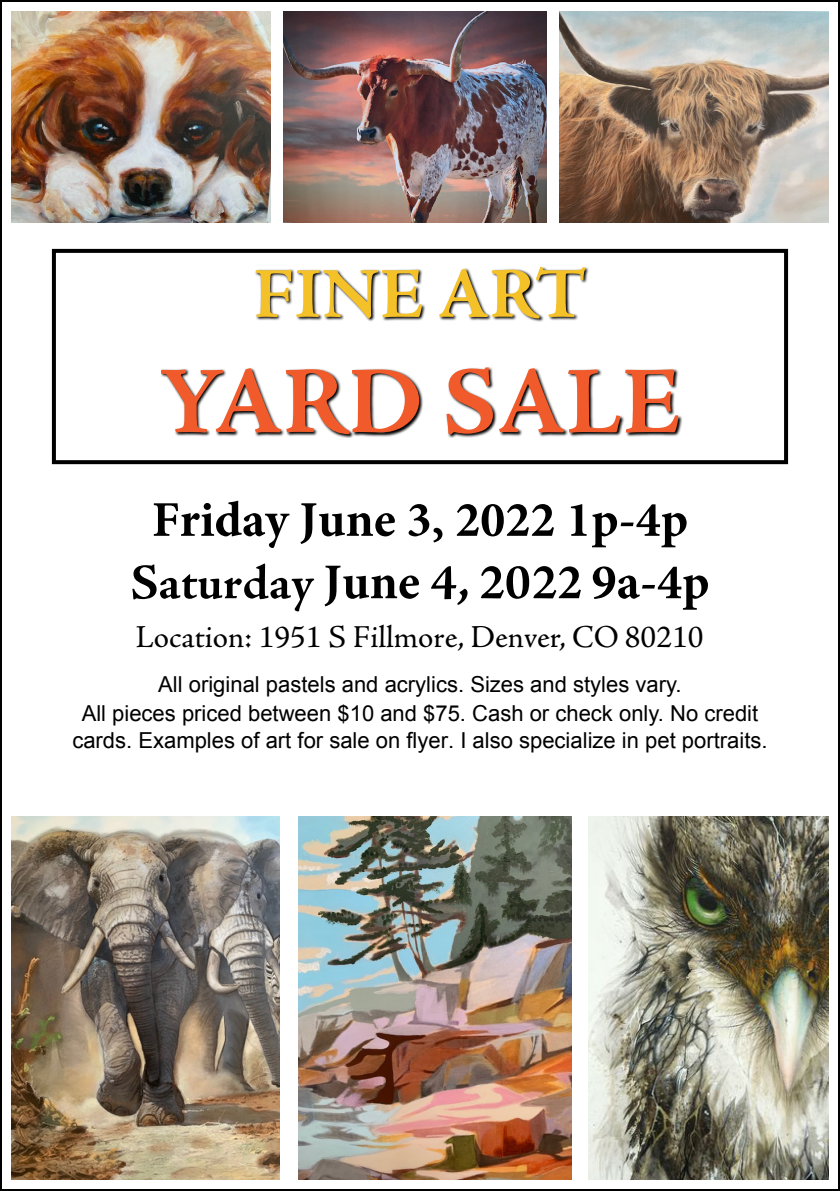
<style>
.page{position:relative;width:840px;height:1191px;background:#fff}
.page>*{position:absolute;margin:0;border:0;box-sizing:border-box;transform-origin:0 0}
.t1{font:700 96px "Adobe Jenson Pro";letter-spacing:-.005em;color:#f15b2b}
.t2{font:700 72px "Adobe Jenson Pro";color:#f5c129}
.t3{font:700 50px "Adobe Jenson Pro";color:#000}
.t4{font:700 50px "Minion Pro";color:#000}
.t5{font:32px "Adobe Jenson Pro";color:#000}
.t6{font:22px/27.6px "Arial";color:#000;text-align:center}
.s1{font-family:"Minion Pro"}
</style>
<div class="page">
<img style="left:0;top:0;width:839px;height:1191px">
<img style="left:298px;top:817px;width:272px;height:362px">
<h2 class="t2" style="left:253px;top:253px;width:335px">FINE ART</h2>
<h1 class="t1" style="left:159px;top:347px;width:523px">YARD SALE</h1>
<h3 class="t4" style="left:152px;top:484px;width:537px">Friday June 3, 2022 1p-4p</h3>
<h3 class="t3" style="left:130px;top:554px;width:580px">Saturday <span class="s1">June</span> 4, 202<span class="s1">2 9a-4p</span></h3>
<h3 class="t5" style="left:135px;top:619px;width:569px">Location: 1951 S Fillmore, Denver, CO 80210</h3>
<p class="t6" style="left:72px;top:671px;width:696px">All original pastels and acrylics. Sizes and styles vary.<br>All pieces priced between $10 and $75. Cash or check only. No credit cards. Examples of art for sale on flyer. I also specialize in pet portraits.</p>
</div>
